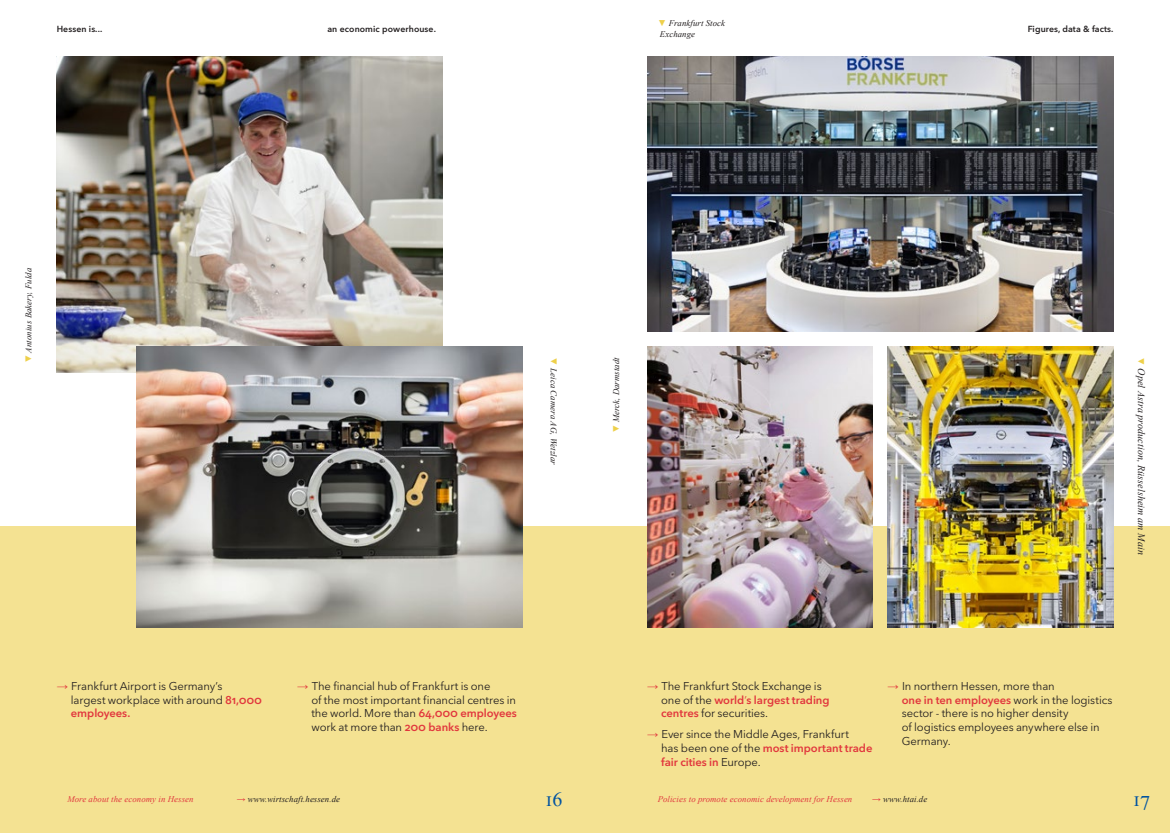
<style>
.page{position:relative;width:1170px;height:833px;background:#fff}
.page>*{position:absolute;margin:0;border:0;box-sizing:border-box;transform-origin:0 0}
.t1{font:20px "Times New Roman";color:#0153a0}
.t2{font:11.25px/13.8px "Avenir Next LT Pro";letter-spacing:-.01em;color:#231f20}
.Foto_Caption{font:italic 10px "Times New Roman";letter-spacing:.01em;color:#231f20}
.Foto_Caption-2{font:italic 8.75px "Times New Roman";letter-spacing:.01em;color:#231f20}
.Foto_Caption-3{font:italic 8.75px "Times New Roman";letter-spacing:.01em;color:#e1373d}
.t3{font:600 8.75px "Avenir Next LT Pro";letter-spacing:.01em;color:#231f20}
.s1{color:#eed04a}
.s2{font-size:8.75px;color:#eed04a}
.s3{font-family:"Times New Roman";color:#e1373d}
.s4{font-weight:600;color:#e1373d}
.s5{color:#e1373d}
</style>
<div class="page">
<img style="left:57px;top:57px;width:385px;height:316px">
<div style="left:0;top:526px;width:1169px;height:307px;background:#f4e292"></div>
<img style="left:647px;top:57px;width:466px;height:275px">
<img style="left:137px;top:346px;width:386px;height:281px">
<img style="left:647px;top:346px;width:225px;height:281px">
<img style="left:887px;top:346px;width:226px;height:281px">
<p class="t3" style="left:57px;top:23px;width:47px">Hessen is...</p>
<p class="t3" style="left:327px;top:23px;width:110px">an economic powerhouse.</p>
<p class="Foto_Caption-2" style="left:657px;top:17px;width:69px"><span class="s1">▼</span> Frankfurt Stock</p>
<p class="Foto_Caption-2" style="left:660px;top:28px;width:37px">Exchange</p>
<p class="t3" style="left:1027px;top:23px;width:87px">Figures, data &amp; facts.</p>
<p class="Foto_Caption-2" style="left:22px;top:363px;width:97px;rotate:-90deg"><span class="s1">▼</span> Antonius Bakery, Fulda</p>
<p class="Foto_Caption-2" style="left:560px;top:357px;width:109px;rotate:90deg"><span class="s1">▼</span> Leica Camera AG, Wetzlar</p>
<p class="Foto_Caption-2" style="left:610px;top:433px;width:78px;rotate:-90deg"><span class="s1">▼</span> Merck, Darmstadt</p>
<p class="Foto_Caption" style="left:1148px;top:357px;width:199px;rotate:90deg"><span class="s2">▼</span> Opel Astra production, Rüsselsheim am Main</p>
<p class="t2" style="left:71px;top:679px;width:193px;text-indent:-14px"><span class="s3">→</span> Frankfurt Airport is Germany’s<br>largest workplace with around <span class="s4">81,000 employees.</span></p>
<p class="t2" style="left:311px;top:679px;width:207px;text-indent:-14px"><span class="s3">→</span> The financial hub of Frankfurt is one<br>of the most important financial centres in the world. More than <span class="s4">64,000 employees </span>work at more than <span class="s4">200 banks</span> here.</p>
<p class="t2" style="left:661px;top:679px;width:170px;text-indent:-14px"><span class="s3">→</span> The Frankfurt Stock Exchange is one of the <span class="s4">world</span><span class="s5">’</span><span class="s4">s largest trading centres</span> for securities.</p>
<p class="t2" style="left:661px;top:727px;width:213px;text-indent:-14px"><span class="s3">→</span> Ever since the Middle Ages, Frankfurt<br>has been one of the <span class="s4">most important trade fair cities in</span> Europe.</p>
<p class="t2" style="left:901px;top:679px;width:212px;text-indent:-14px"><span class="s3">→</span> In northern Hessen, more than<br><span class="s4">one in ten employees</span> work in the logistics sector - there is no higher density<br>of logistics employees anywhere else in<br>Germany.</p>
<h1 class="t1" style="left:545px;top:785px;width:19px">16</h1>
<h1 class="t1" style="left:1132px;top:785px;width:18px">17</h1>
<p class="Foto_Caption-3" style="left:67px;top:793px;width:128px">More about the economy in Hessen</p>
<p class="Foto_Caption-2" style="left:237px;top:793px;width:105px"><span class="s5">→</span> www.wirtschaft.hessen.de</p>
<p class="Foto_Caption-3" style="left:657px;top:793px;width:196px">Policies to promote economic development for Hessen</p>
<p class="Foto_Caption-2" style="left:872px;top:793px;width:57px"><span class="s5">→</span> www.htai.de</p>
</div>
